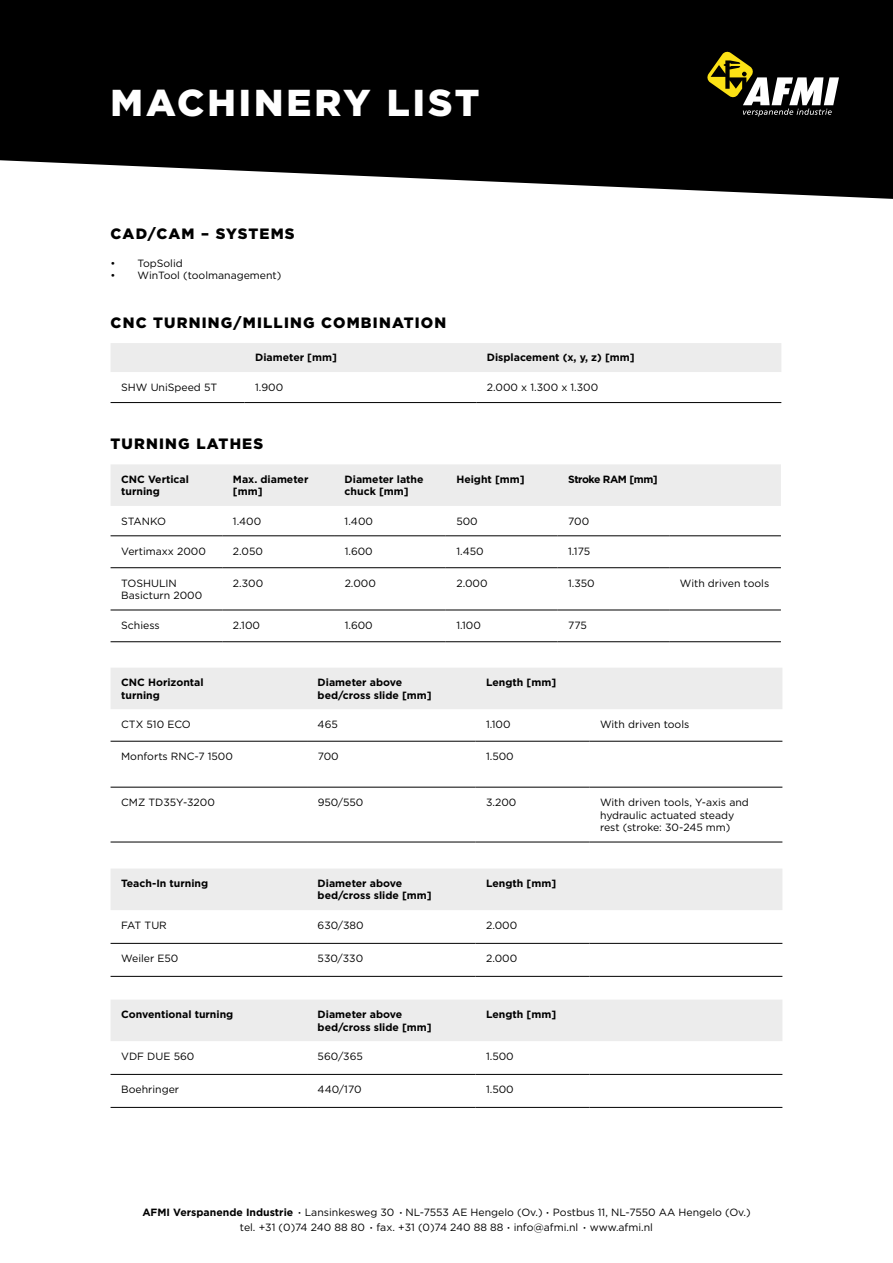
<style>
.page{position:relative;width:893px;height:1263px;background:#fff}
.page>*{position:absolute;margin:0;border:0;box-sizing:border-box;transform-origin:0 0}
.t1{font:900 37.5px "Gotham";letter-spacing:.08em;color:#fff}
.t2{font:900 15px "Gotham";letter-spacing:.08em;color:#000}
.t3{font:10.5px/12.6px "Gotham";color:#000}
.t4{font:700 10.5px/12.6px "Gotham";color:#000}
.t5{font:700 10.5px "Gotham";letter-spacing:-.04em;color:#000}
.s1{font-weight:700}
.s2{font-weight:700;font-size:6px}
</style>
<div class="page">
<svg style="left:0;top:0;width:893px;height:199px;background:#1a1a1a"></svg>
<svg style="left:707px;top:52px;width:132px;height:64px"></svg>
<div style="left:111px;top:464px;width:670px;height:42px;background:#ececec"></div>
<hr style="left:111px;top:535px;width:111px;height:1px;background:#000">
<hr style="left:222px;top:535px;width:112px;height:1px;background:#000">
<hr style="left:334px;top:535px;width:112px;height:1px;background:#000">
<hr style="left:446px;top:535px;width:111px;height:1px;background:#000">
<hr style="left:557px;top:535px;width:112px;height:1px;background:#000">
<hr style="left:669px;top:535px;width:112px;height:1px;background:#000">
<hr style="left:111px;top:567px;width:111px;height:1px;background:#000">
<hr style="left:222px;top:567px;width:112px;height:1px;background:#000">
<hr style="left:334px;top:567px;width:112px;height:1px;background:#000">
<hr style="left:446px;top:567px;width:111px;height:1px;background:#000">
<hr style="left:557px;top:567px;width:112px;height:1px;background:#000">
<hr style="left:669px;top:567px;width:112px;height:1px;background:#000">
<hr style="left:111px;top:610px;width:111px;height:1px;background:#000">
<hr style="left:222px;top:610px;width:112px;height:1px;background:#000">
<hr style="left:334px;top:610px;width:112px;height:1px;background:#000">
<hr style="left:446px;top:610px;width:111px;height:1px;background:#000">
<hr style="left:557px;top:610px;width:112px;height:1px;background:#000">
<hr style="left:669px;top:610px;width:112px;height:1px;background:#000">
<hr style="left:111px;top:641px;width:111px;height:1px;background:#000">
<hr style="left:222px;top:641px;width:112px;height:1px;background:#000">
<hr style="left:334px;top:641px;width:112px;height:1px;background:#000">
<hr style="left:446px;top:641px;width:111px;height:1px;background:#000">
<hr style="left:557px;top:641px;width:112px;height:1px;background:#000">
<hr style="left:669px;top:641px;width:112px;height:1px;background:#000">
<div style="left:111px;top:343px;width:670px;height:29px;background:#ececec"></div>
<hr style="left:111px;top:402px;width:133px;height:1px;background:#000">
<hr style="left:244px;top:402px;width:232px;height:1px;background:#000">
<hr style="left:476px;top:402px;width:305px;height:1px;background:#000">
<div style="left:111px;top:668px;width:671px;height:41px;background:#ececec"></div>
<hr style="left:111px;top:741px;width:196px;height:1px;background:#000">
<hr style="left:307px;top:741px;width:168px;height:1px;background:#000">
<hr style="left:475px;top:741px;width:114px;height:1px;background:#000">
<hr style="left:589px;top:741px;width:193px;height:1px;background:#000">
<hr style="left:111px;top:787px;width:196px;height:1px;background:#000">
<hr style="left:307px;top:787px;width:168px;height:1px;background:#000">
<hr style="left:475px;top:787px;width:114px;height:1px;background:#000">
<hr style="left:589px;top:787px;width:193px;height:1px;background:#000">
<hr style="left:111px;top:842px;width:196px;height:1px;background:#000">
<hr style="left:307px;top:842px;width:168px;height:1px;background:#000">
<hr style="left:475px;top:842px;width:114px;height:1px;background:#000">
<hr style="left:589px;top:842px;width:193px;height:1px;background:#000">
<div style="left:111px;top:869px;width:671px;height:41px;background:#ececec"></div>
<hr style="left:111px;top:943px;width:196px;height:1px;background:#000">
<hr style="left:307px;top:943px;width:168px;height:1px;background:#000">
<hr style="left:475px;top:943px;width:114px;height:1px;background:#000">
<hr style="left:589px;top:943px;width:193px;height:1px;background:#000">
<hr style="left:111px;top:976px;width:196px;height:1px;background:#000">
<hr style="left:307px;top:976px;width:168px;height:1px;background:#000">
<hr style="left:475px;top:976px;width:114px;height:1px;background:#000">
<hr style="left:589px;top:976px;width:193px;height:1px;background:#000">
<div style="left:111px;top:1000px;width:671px;height:41px;background:#ececec"></div>
<hr style="left:111px;top:1074px;width:196px;height:1px;background:#000">
<hr style="left:307px;top:1074px;width:168px;height:1px;background:#000">
<hr style="left:475px;top:1074px;width:114px;height:1px;background:#000">
<hr style="left:589px;top:1074px;width:193px;height:1px;background:#000">
<hr style="left:111px;top:1107px;width:196px;height:1px;background:#000">
<hr style="left:307px;top:1107px;width:168px;height:1px;background:#000">
<hr style="left:475px;top:1107px;width:114px;height:1px;background:#000">
<hr style="left:589px;top:1107px;width:193px;height:1px;background:#000">
<h1 class="t1" style="left:111px;top:81px;width:370px">MACHINERY LIST</h1>
<h2 class="t2" style="left:111px;top:225px;width:186px">CAD/CAM – SYSTEMS</h2>
<p class="t3" style="left:111px;top:256px;width:74px">• TopSolid</p>
<p class="t3" style="left:111px;top:269px;width:172px">• WinTool (toolmanagement)</p>
<h2 class="t2" style="left:111px;top:314px;width:337px">CNC TURNING/MILLING COMBINATION</h2>
<p class="t4" style="left:255px;top:351px;width:83px">Diameter [mm]</p>
<p class="t4" style="left:487px;top:351px;width:149px">Displacement (x, y, z) [mm]</p>
<p class="t3" style="left:121px;top:381px;width:98px">SHW UniSpeed 5T</p>
<p class="t3" style="left:255px;top:381px;width:30px">1.900</p>
<p class="t3" style="left:487px;top:381px;width:113px">2.000 x 1.300 x 1.300</p>
<h2 class="t2" style="left:111px;top:435px;width:154px">TURNING LATHES</h2>
<p class="t4" style="left:121px;top:472px;width:69px">CNC Vertical turning</p>
<p class="t4" style="left:233px;top:472px;width:77px">Max. diameter [mm]</p>
<p class="t4" style="left:345px;top:472px;width:80px">Diameter lathe chuck [mm]</p>
<p class="t4" style="left:456px;top:472px;width:70px">Height [mm]</p>
<p class="t5" style="left:568px;top:473px;width:91px">Stroke RAM [mm]</p>
<p class="t3" style="left:121px;top:515px;width:46px">STANKO</p>
<p class="t3" style="left:233px;top:515px;width:30px">1.400</p>
<p class="t3" style="left:345px;top:515px;width:30px">1.400</p>
<p class="t3" style="left:456px;top:515px;width:23px">500</p>
<p class="t3" style="left:568px;top:515px;width:23px">700</p>
<p class="t3" style="left:121px;top:545px;width:86px">Vertimaxx 2000</p>
<p class="t3" style="left:233px;top:545px;width:32px">2.050</p>
<p class="t3" style="left:345px;top:545px;width:30px">1.600</p>
<p class="t3" style="left:456px;top:545px;width:29px">1.450</p>
<p class="t3" style="left:568px;top:545px;width:23px">1.175</p>
<p class="t3" style="left:121px;top:576px;width:83px">TOSHULIN<br>Basicturn 2000</p>
<p class="t3" style="left:233px;top:576px;width:32px">2.300</p>
<p class="t3" style="left:345px;top:576px;width:33px">2.000</p>
<p class="t3" style="left:456px;top:576px;width:33px">2.000</p>
<p class="t3" style="left:568px;top:576px;width:28px">1.350</p>
<p class="t3" style="left:680px;top:576px;width:91px">With driven tools</p>
<p class="t3" style="left:121px;top:619px;width:40px">Schiess</p>
<p class="t3" style="left:233px;top:619px;width:29px">2.100</p>
<p class="t3" style="left:345px;top:619px;width:30px">1.600</p>
<p class="t3" style="left:456px;top:619px;width:26px">1.100</p>
<p class="t3" style="left:568px;top:619px;width:20px">775</p>
<p class="t4" style="left:121px;top:676px;width:84px">CNC Horizontal turning</p>
<p class="t4" style="left:318px;top:676px;width:116px">Diameter above bed/cross slide [mm]</p>
<p class="t4" style="left:486px;top:676px;width:72px">Length [mm]</p>
<p class="t3" style="left:121px;top:718px;width:71px">CTX 510 ECO</p>
<p class="t3" style="left:318px;top:718px;width:22px">465</p>
<p class="t3" style="left:486px;top:718px;width:26px">1.100</p>
<p class="t3" style="left:600px;top:718px;width:91px">With driven tools</p>
<p class="t3" style="left:121px;top:750px;width:113px">Monforts RNC-7 1500</p>
<p class="t3" style="left:318px;top:750px;width:23px">700</p>
<p class="t3" style="left:486px;top:750px;width:29px">1.500</p>
<p class="t3" style="left:121px;top:796px;width:95px">CMZ TD35Y-3200</p>
<p class="t3" style="left:318px;top:796px;width:47px">950/550</p>
<p class="t3" style="left:486px;top:796px;width:32px">3.200</p>
<p class="t3" style="left:600px;top:796px;width:150px">With driven tools, Y-axis and hydraulic actuated steady rest (stroke: 30-245 mm)</p>
<p class="t4" style="left:121px;top:876px;width:89px">Teach-In turning</p>
<p class="t4" style="left:318px;top:876px;width:116px">Diameter above bed/cross slide [mm]</p>
<p class="t4" style="left:486px;top:876px;width:72px">Length [mm]</p>
<p class="t3" style="left:121px;top:919px;width:47px">FAT TUR</p>
<p class="t3" style="left:318px;top:919px;width:48px">630/380</p>
<p class="t3" style="left:486px;top:919px;width:33px">2.000</p>
<p class="t3" style="left:121px;top:952px;width:59px">Weiler E50</p>
<p class="t3" style="left:318px;top:952px;width:47px">530/330</p>
<p class="t3" style="left:486px;top:952px;width:33px">2.000</p>
<p class="t4" style="left:121px;top:1007px;width:114px">Conventional turning</p>
<p class="t4" style="left:318px;top:1007px;width:116px">Diameter above bed/cross slide [mm]</p>
<p class="t4" style="left:486px;top:1007px;width:72px">Length [mm]</p>
<p class="t3" style="left:121px;top:1050px;width:75px">VDF DUE 560</p>
<p class="t3" style="left:318px;top:1050px;width:47px">560/365</p>
<p class="t3" style="left:486px;top:1050px;width:29px">1.500</p>
<p class="t3" style="left:121px;top:1083px;width:59px">Boehringer</p>
<p class="t3" style="left:318px;top:1083px;width:45px">440/170</p>
<p class="t3" style="left:486px;top:1083px;width:29px">1.500</p>
<p class="t3" style="left:142px;top:1205px;width:610px;line-height:15px;text-align:center"><span class="s1">AFMI Verspanende Industrie</span> <span class="s2">•</span> Lansinkesweg 30 <span class="s2">•</span> NL-7553 AE Hengelo (Ov.) <span class="s2">•</span> Postbus 11, NL-7550 AA Hengelo (Ov.) tel. +31 (0)74 240 88 80 <span class="s2">•</span> fax. +31 (0)74 240 88 88 <span class="s2">•</span> info@afmi.nl <span class="s2">•</span> www.afmi.nl</p>
</div>
